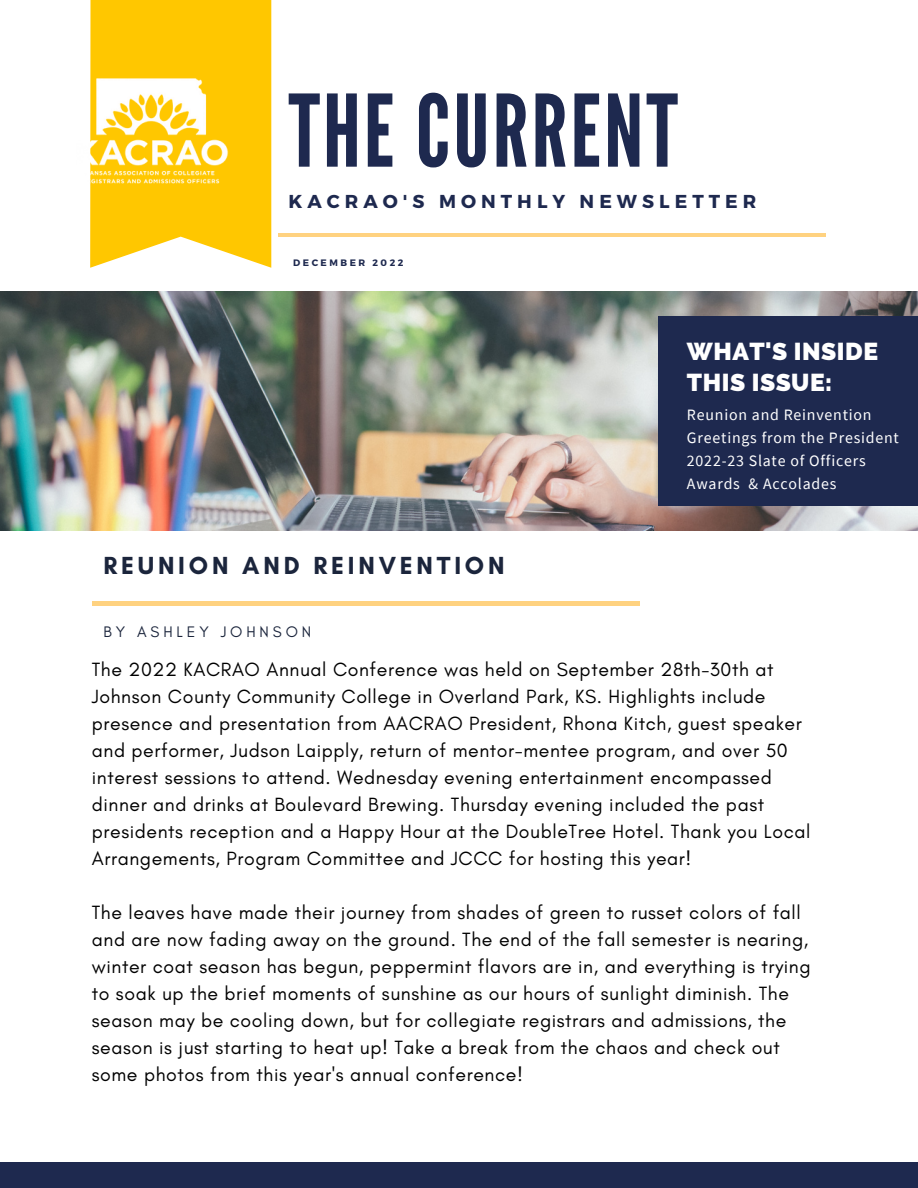
<style>
.page{position:relative;width:918px;height:1188px;background:#fff}
.page>*{position:absolute;margin:0;border:0;box-sizing:border-box;transform-origin:0 0}
.t1{font:99.6px "League Gothic";letter-spacing:.03em;color:#1e294f}
.t2{font:700 25.2px "Glacial Indifference";letter-spacing:.15em;color:#1b253c}
.t3{font:800 24.6px/30.8px "Raleway";letter-spacing:.02em;color:#fff}
.t4{font:19.5px/27px "Glacial Indifference";letter-spacing:.03em;color:#000}
.t5{font:700 18.75px "Montserrat";letter-spacing:.27em;color:#1e294f}
.t6{font:15.9px/23.2px "Source Sans Pro";letter-spacing:.05em;color:#fff}
.t7{font:15.6px "Glacial Indifference";letter-spacing:.25em;color:#1b253c}
.t8{font:700 9.3px "Montserrat";letter-spacing:.27em;color:#1e294f}
</style>
<div class="page">
<img style="left:0;top:292px;width:918px;height:238px">
<svg style="left:90px;top:0;width:181px;height:268px;background:#ffcc17"></svg>
<img style="left:90px;top:74px;width:144px;height:119px">
<div style="left:0;top:1162px;width:918px;height:26px;background:#1e294f"></div>
<hr style="left:278px;top:233px;width:548px;height:4px;background:#ffd280">
<hr style="left:92px;top:602px;width:548px;height:3px;background:#ffd280">
<div style="left:658px;top:316px;width:260px;height:189px;background:#1e294f"></div>
<h1 class="t1" style="left:288px;top:74px;width:391px">THE CURRENT</h1>
<p class="t5" style="left:288px;top:189px;width:469px">KACRAO'S MONTHLY NEWSLETTER</p>
<p class="t8" style="left:293px;top:256px;width:112px">DECEMBER 2022</p>
<p class="t2" style="left:103px;top:550px;width:403px">REUNION AND REINVENTION</p>
<p class="t7" style="left:103px;top:622px;width:209px">BY ASHLEY JOHNSON</p>
<p class="t3" style="left:687px;top:336px;width:193px">WHAT'S INSIDE<br>THIS ISSUE:</p>
<p class="t6" style="left:687px;top:402px;width:213px">Reunion and Reinvention<br>Greetings from the President<br>2022-23 Slate of Officers<br>Awards &amp; Accolades</p>
<p class="t4" style="left:92px;top:656px;width:720px">The 2022 KACRAO Annual Conference was held on September 28th-30th at Johnson County Community College in Overland Park, KS. Highlights include presence and presentation from AACRAO President, Rhona Kitch, guest speaker and performer, Judson Laipply, return of mentor-mentee program, and over 50 interest sessions to attend. Wednesday evening entertainment encompassed dinner and drinks at Boulevard Brewing. Thursday evening included the past presidents reception and a Happy Hour at the DoubleTree Hotel. Thank you Local Arrangements, Program Committee and JCCC for hosting this year!</p>
<p class="t4" style="left:92px;top:899px;width:720px">The leaves have made their journey from shades of green to russet colors of fall and are now fading away on the ground. The end of the fall semester is nearing, winter coat season has begun, peppermint flavors are in, and everything is trying to soak up the brief moments of sunshine as our hours of sunlight diminish. The season may be cooling down, but for collegiate registrars and admissions, the season is just starting to heat up! Take a break from the chaos and check out some photos from this year's annual conference!</p>
</div>
